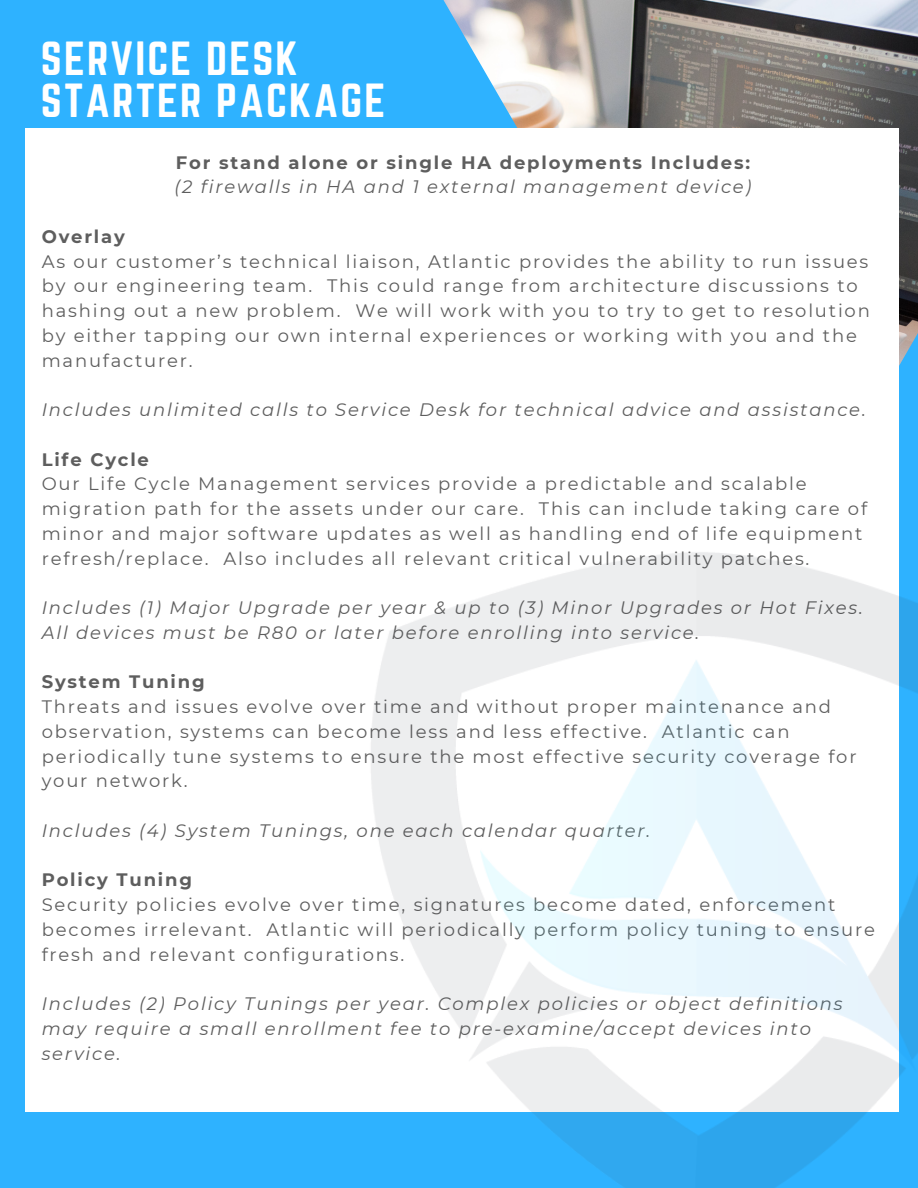
<style>
.page{position:relative;width:918px;height:1188px;background:#2eb2ff}
.page>*{position:absolute;margin:0;border:0;box-sizing:border-box;transform-origin:0 0}
.t1{font:42px "Norwester";letter-spacing:.05em;color:#fff}
.t2{font:18px/24.8px "Montserrat";letter-spacing:.1em;color:#5e5e5e}
.t3{font:italic 18px/24.8px "Montserrat";letter-spacing:.1em;color:#5e5e5e}
.t4{font:700 18px "Montserrat";letter-spacing:.1em;color:#5e5e5e}
</style>
<div class="page">
<img style="left:443px;top:0;width:475px;height:501px">
<div style="left:25px;top:128px;width:873px;height:983px;background:#fff"></div>
<img style="left:295px;top:501px;width:623px;height:687px">
<p class="t1" style="left:41px;top:38px;width:259px">SERVICE DESK</p>
<p class="t1" style="left:41px;top:80px;width:346px">STARTER PACKAGE</p>
<p class="t4" style="left:176px;top:151px;width:576px">For stand alone or single HA deployments Includes:</p>
<p class="t3" style="left:175px;top:174px;width:578px">(2 firewalls in HA and 1 external management device)</p>
<p class="t4" style="left:42px;top:225px;width:85px">Overlay</p>
<p class="t2" style="left:42px;top:249px;width:830px">As our customer’s technical liaison, Atlantic provides the ability to run issues by our engineering team. This could range from architecture discussions to hashing out a new problem. We will work with you to try to get to resolution by either tapping our own internal experiences or working with you and the manufacturer.</p>
<p class="t3" style="left:42px;top:397px;width:826px">Includes unlimited calls to Service Desk for technical advice and assistance.</p>
<p class="t4" style="left:42px;top:448px;width:109px">Life Cycle</p>
<p class="t2" style="left:42px;top:471px;width:827px">Our Life Cycle Management services provide a predictable and scalable migration path for the assets under our care. This can include taking care of minor and major software updates as well as handling end of life equipment refresh/replace. Also includes all relevant critical vulnerability patches.</p>
<p class="t3" style="left:42px;top:595px;width:823px">Includes (1) Major Upgrade per year &amp; up to (3) Minor Upgrades or Hot Fixes.<br>All devices must be R80 or later before enrolling into service.</p>
<p class="t4" style="left:42px;top:671px;width:164px">System Tuning</p>
<p class="t2" style="left:42px;top:694px;width:816px">Threats and issues evolve over time and without proper maintenance and observation, systems can become less and less effective. Atlantic can periodically tune systems to ensure the most effective security coverage for your network.</p>
<p class="t3" style="left:42px;top:818px;width:610px">Includes (4) System Tunings, one each calendar quarter.</p>
<p class="t4" style="left:42px;top:869px;width:152px">Policy Tuning</p>
<p class="t2" style="left:42px;top:892px;width:835px">Security policies evolve over time, signatures become dated, enforcement becomes irrelevant. Atlantic will periodically perform policy tuning to ensure fresh and relevant configurations.</p>
<p class="t3" style="left:42px;top:991px;width:802px">Includes (2) Policy Tunings per year. Complex policies or object definitions may require a small enrollment fee to pre-examine/accept devices into service.</p>
</div>
